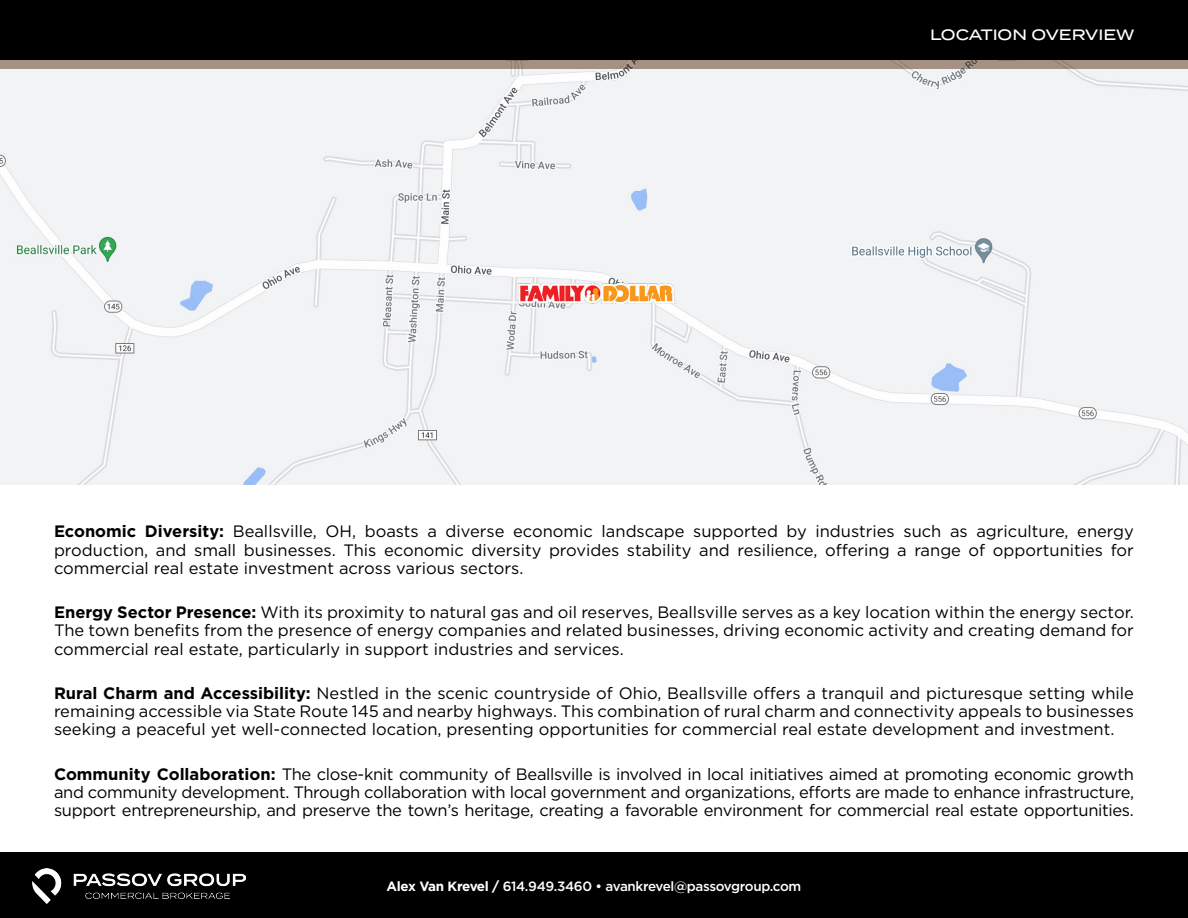
<style>
.page{position:relative;width:1188px;height:918px;background:#fff}
.page>*{position:absolute;margin:0;border:0;box-sizing:border-box;transform-origin:0 0}
.t1{font:16.5px/18px "Gotham";color:#000;text-align:justify}
.t2{font:500 15px "Termina";color:#fff}
.t3{font:500 13.5px "Gotham";letter-spacing:-.025em;color:#fff}
.s1{font-weight:700}
</style>
<div class="page">
<div style="left:0;top:69px;width:1188px;height:416px;background:#f2f3f5"></div>
<img style="left:518px;top:282px;width:158px;height:22px">
<div style="left:0;top:852px;width:1188px;height:66px;background:#000"></div>
<div style="left:0;top:5px;width:1188px;height:64px;background:#a49184"></div>
<div style="left:0;top:0;width:1188px;height:60px;background:#000"></div>
<img style="left:33px;top:869px;width:212px;height:35px">
<p class="t2" style="left:930px;top:23px;width:206px">LOCATION OVERVIEW</p>
<p class="t1" style="left:54px;top:522px;width:1082px"><span class="s1">Economic Diversity:</span> Beallsville, OH, boasts a diverse economic landscape supported by industries such as agriculture, energy production, and small businesses. This economic diversity provides stability and resilience, offering a range of opportunities for commercial real estate investment across various sectors.</p>
<p class="t1" style="left:54px;top:603px;width:1081px"><span class="s1">Energy Sector Presence:</span> With its proximity to natural gas and oil reserves, Beallsville serves as a key location within the energy sector.<br>The town benefits from the presence of energy companies and related businesses, driving economic activity and creating demand for commercial real estate, particularly in support industries and services.</p>
<p class="t1" style="left:54px;top:684px;width:1082px"><span class="s1">Rural Charm and Accessibility:</span> Nestled in the scenic countryside of Ohio, Beallsville offers a tranquil and picturesque setting while remaining accessible via State Route 145 and nearby highways. This combination of rural charm and connectivity appeals to businesses seeking a peaceful yet well-connected location, presenting opportunities for commercial real estate development and investment.</p>
<p class="t1" style="left:54px;top:765px;width:1082px"><span class="s1">Community Collaboration:</span> The close-knit community of Beallsville is involved in local initiatives aimed at promoting economic growth and community development. Through collaboration with local government and organizations, efforts are made to enhance infrastructure, support entrepreneurship, and preserve the town’s heritage, creating a favorable environment for commercial real estate opportunities.</p>
<p class="t3" style="left:387px;top:877px;width:416px"><span class="s1">Alex Van Krevel /</span> 614.949.3460 • avankrevel@passovgroup.com</p>
</div>
